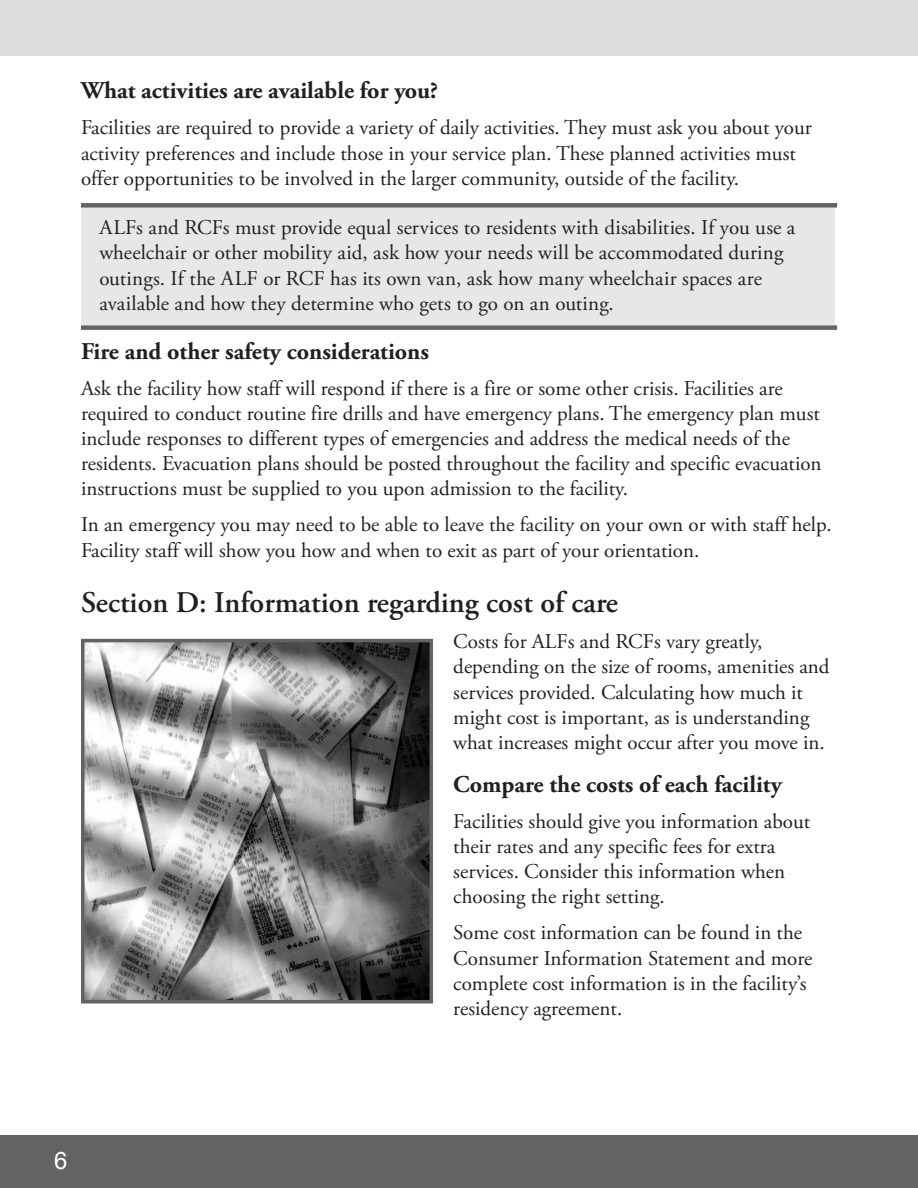
<style>
.page{position:relative;width:918px;height:1188px;background:#fff}
.page>*{position:absolute;margin:0;border:0;box-sizing:border-box;transform-origin:0 0}
.Sub_head_1{font:600 30px "Adobe Garamond Pro";color:#231f20}
.Sub_head_2{font:700 24px "Adobe Garamond Pro";color:#231f20}
.t1{font:24px "Arial";color:#fff}
.Body{font:21px/25.2px "Adobe Garamond Pro";color:#231f20}
</style>
<div class="page">
<div style="left:0;top:0;width:918px;height:55px;background:#dcdddf"></div>
<div style="left:0;top:1135px;width:918px;height:53px;background:#636366"></div>
<img style="left:86px;top:644px;width:342px;height:354px">
<div style="left:81px;top:639px;width:352px;height:364px;border:4px solid #636366"></div>
<div style="left:81px;top:204px;width:754px;height:121px;background:#e6e7e9"></div>
<div style="left:81px;top:203px;width:756px;height:5px;background:#636366"></div>
<div style="left:81px;top:325px;width:756px;height:5px;background:#636366"></div>
<p class="Sub_head_2" style="left:81px;top:77px;width:359px">What activities are available for you?</p>
<p class="Body" style="left:81px;top:116px;width:732px">Facilities are required to provide a variety of daily activities. They must ask you about your activity preferences and include those in your service plan. These planned activities must offer opportunities to be involved in the larger community, outside of the facility.</p>
<p class="Body" style="left:99px;top:216px;width:698px">ALFs and RCFs must provide equal services to residents with disabilities. If you use a wheelchair or other mobility aid, ask how your needs will be accommodated during outings. If the ALF or RCF has its own van, ask how many wheelchair spaces are available and how they determine who gets to go on an outing.</p>
<p class="Sub_head_2" style="left:81px;top:337px;width:350px">Fire and other safety considerations</p>
<p class="Body" style="left:81px;top:376px;width:742px">Ask the facility how staff will respond if there is a fire or some other crisis. Facilities are required to conduct routine fire drills and have emergency plans. The emergency plan must include responses to different types of emergencies and address the medical needs of the residents. Evacuation plans should be posted throughout the facility and specific evacuation instructions must be supplied to you upon admission to the facility.</p>
<p class="Body" style="left:81px;top:513px;width:752px">In an emergency you may need to be able to leave the facility on your own or with staff help.<br>Facility staff will show you how and when to exit as part of your orientation.</p>
<p class="Sub_head_1" style="left:81px;top:585px;width:539px">Section D: Information regarding cost of care</p>
<p class="Body" style="left:453px;top:630px;width:378px">Costs for ALFs and RCFs vary greatly, depending on the size of rooms, amenities and services provided. Calculating how much it might cost is important, as is understanding what increases might occur after you move in.</p>
<p class="Sub_head_2" style="left:453px;top:770px;width:330px">Compare the costs of each facility</p>
<p class="Body" style="left:453px;top:809px;width:358px">Facilities should give you information about their rates and any specific fees for extra services. Consider this information when choosing the right setting.</p>
<p class="Body" style="left:453px;top:921px;width:361px">Some cost information can be found in the Consumer Information Statement and more complete cost information is in the facility’s residency agreement.</p>
<p class="t1" style="left:54px;top:1145px;width:15px">6</p>
</div>
